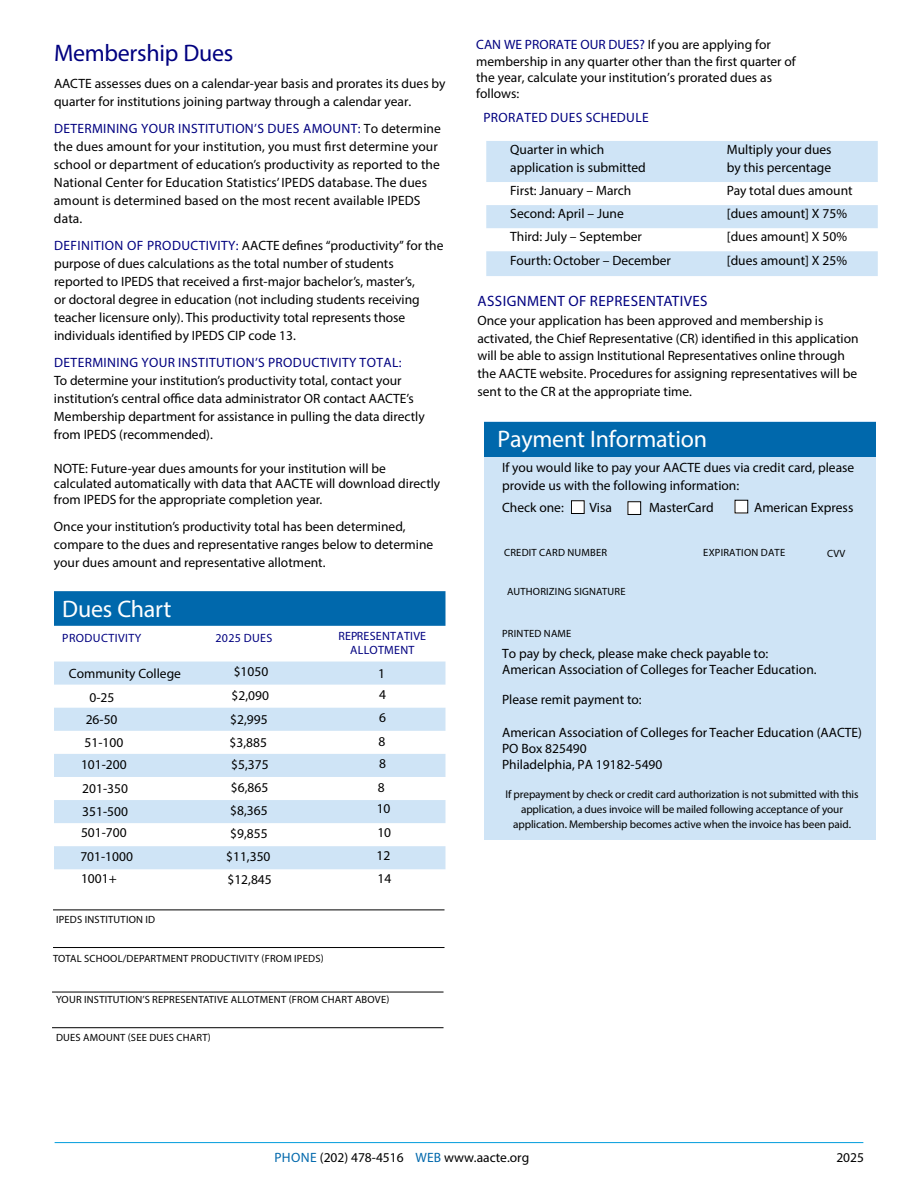
<style>
.page{position:relative;width:918px;height:1188px;background:#fff}
.page>*{position:absolute;margin:0;border:0;box-sizing:border-box;transform-origin:0 0}
.t1{font:24px "Myriad Pro";letter-spacing:-.01em;color:#fff}
.t2{font:24px "Myriad Pro";letter-spacing:-.01em;color:#000080}
.t3{font:15px "Myriad Pro";letter-spacing:.025em;color:#000080}
.t4{font:13.5px/18px "Myriad Pro";color:#000}
.t5{font:13.5px "Myriad Pro";letter-spacing:.03em;color:#000080}
.t6{font:12px/14.4px "Myriad Pro";letter-spacing:.02em;color:#000080;text-align:center}
.t7{font:11.25px/15px "Myriad Pro";letter-spacing:-.01em;color:#000;text-align:center}
.t8{font:10.5px "Myriad Pro";letter-spacing:.02em;color:#000}
.s1{color:#000080}
.s2{color:#0068ac}
</style>
<div class="page">
<hr style="left:53px;top:910px;width:392px;height:1px;background:#000">
<hr style="left:53px;top:947px;width:392px;height:1px;background:#000">
<hr style="left:52px;top:992px;width:392px;height:1px;background:#000">
<hr style="left:52px;top:1027px;width:392px;height:1px;background:#000">
<div style="left:54px;top:591px;width:391px;height:35px;background:#0068ac"></div>
<svg style="left:54px;top:662px;width:391px;height:207px;fill:#cfe4f6"></svg>
<svg style="left:486px;top:141px;width:392px;height:135px;fill:#cfe4f6"></svg>
<div style="left:485px;top:422px;width:391px;height:418px;background:#cfe4f6"></div>
<div style="left:485px;top:422px;width:391px;height:35px;background:#0068ac"></div>
<hr style="left:55px;top:1142px;width:808px;height:1px;background:#009cdc">
<div style="left:571px;top:500px;width:14px;height:14px;background:#fff"></div>
<div style="left:571px;top:500px;width:14px;height:14px;border:1px solid #000"></div>
<div style="left:628px;top:501px;width:13px;height:14px;background:#fff"></div>
<div style="left:628px;top:501px;width:13px;height:14px;border:1px solid #000"></div>
<div style="left:735px;top:500px;width:13px;height:13px;background:#fff"></div>
<h1 class="t2" style="left:54px;top:43px;width:181px">Membership Dues</h1>
<p class="t4" style="left:54px;top:75px;width:393px">AACTE assesses dues on a calendar-year basis and prorates its dues by quarter for institutions joining partway through a calendar year.</p>
<p class="t4" style="left:54px;top:120px;width:389px"><span class="s1">DETERMINING YOUR INSTITUTION’S DUES AMOUNT:</span> To determine the dues amount for your institution, you must first determine your school or department of education’s productivity as reported to the National Center for Education Statistics’ IPEDS database. The dues amount is determined based on the most recent available IPEDS data.</p>
<p class="t4" style="left:54px;top:237px;width:391px"><span class="s1">DEFINITION OF PRODUCTIVITY:</span> AACTE defines “productivity” for the purpose of dues calculations as the total number of students reported to IPEDS that received a first-major bachelor’s, master’s,<br>or doctoral degree in education (not including students receiving teacher licensure only). This productivity total represents those individuals identified by IPEDS CIP code 13.</p>
<p class="t5" style="left:54px;top:357px;width:349px">DETERMINING YOUR INSTITUTION’S PRODUCTIVITY TOTAL:</p>
<p class="t4" style="left:54px;top:372px;width:372px">To determine your institution’s productivity total, contact your institution’s central office data administrator OR contact AACTE’s Membership department for assistance in pulling the data directly from IPEDS (recommended).</p>
<p class="t4" style="left:54px;top:461px;width:388px;line-height:15.8px">NOTE: Future-year dues amounts for your institution will be calculated automatically with data that AACTE will download directly from IPEDS for the appropriate completion year.</p>
<p class="t4" style="left:54px;top:519px;width:381px">Once your institution’s productivity total has been determined, compare to the dues and representative ranges below to determine your dues amount and representative allotment.</p>
<h1 class="t1" style="left:62px;top:600px;width:111px">Dues Chart</h1>
<p class="t6" style="left:62px;top:631px;width:81px">PRODUCTIVITY</p>
<p class="t6" style="left:215px;top:632px;width:58px">2025 DUES</p>
<p class="t6" style="left:338px;top:630px;width:89px">REPRESENTATIVE<br>ALLOTMENT</p>
<p class="t4" style="left:379px;top:687px;width:8px">4</p>
<p class="t4" style="left:69px;top:665px;width:114px">Community College</p>
<p class="t4" style="left:234px;top:664px;width:36px">$1050</p>
<p class="t4" style="left:378px;top:666px;width:8px">1</p>
<p class="t4" style="left:90px;top:689px;width:26px">0-25</p>
<p class="t4" style="left:232px;top:688px;width:39px">$2,090</p>
<p class="t4" style="left:86px;top:711px;width:33px">26-50</p>
<p class="t4" style="left:230px;top:712px;width:39px">$2,995</p>
<p class="t4" style="left:379px;top:709px;width:8px">6</p>
<p class="t4" style="left:85px;top:734px;width:40px">51-100</p>
<p class="t4" style="left:230px;top:734px;width:39px">$3,885</p>
<p class="t4" style="left:379px;top:734px;width:8px">8</p>
<p class="t4" style="left:81px;top:756px;width:47px">101-200</p>
<p class="t4" style="left:231px;top:757px;width:39px">$5,375</p>
<p class="t4" style="left:379px;top:756px;width:8px">8</p>
<p class="t4" style="left:82px;top:780px;width:47px">201-350</p>
<p class="t4" style="left:231px;top:779px;width:39px">$6,865</p>
<p class="t4" style="left:378px;top:780px;width:8px">8</p>
<p class="t4" style="left:82px;top:803px;width:47px">351-500</p>
<p class="t4" style="left:230px;top:803px;width:39px">$8,365</p>
<p class="t4" style="left:377px;top:800px;width:15px">10</p>
<p class="t4" style="left:81px;top:825px;width:47px">501-700</p>
<p class="t4" style="left:230px;top:825px;width:39px">$9,855</p>
<p class="t4" style="left:377px;top:824px;width:15px">10</p>
<p class="t4" style="left:80px;top:849px;width:54px">701-1000</p>
<p class="t4" style="left:226px;top:849px;width:46px">$11,350</p>
<p class="t4" style="left:376px;top:847px;width:15px">12</p>
<p class="t4" style="left:81px;top:870px;width:37px">1001+</p>
<p class="t4" style="left:227px;top:871px;width:46px">$12,845</p>
<p class="t4" style="left:378px;top:871px;width:15px">14</p>
<p class="t8" style="left:56px;top:915px;width:101px">IPEDS INSTITUTION ID</p>
<p class="t8" style="left:53px;top:954px;width:272px">TOTAL SCHOOL/DEPARTMENT PRODUCTIVITY (FROM IPEDS)</p>
<p class="t8" style="left:56px;top:995px;width:335px">YOUR INSTITUTION’S REPRESENTATIVE ALLOTMENT (FROM CHART ABOVE)</p>
<p class="t8" style="left:56px;top:1033px;width:156px">DUES AMOUNT (SEE DUES CHART)</p>
<p class="t4" style="left:476px;top:36px;width:321px;line-height:16.2px"><span class="s1">CAN WE PRORATE OUR DUES?</span> If you are applying for membership in any quarter other than the first quarter of the year, calculate your institution’s prorated dues as follows:</p>
<p class="t5" style="left:483px;top:112px;width:167px">PRORATED DUES SCHEDULE</p>
<p class="t4" style="left:510px;top:141px;width:137px">Quarter in which application is submitted</p>
<p class="t4" style="left:727px;top:141px;width:106px">Multiply your dues by this percentage</p>
<p class="t4" style="left:510px;top:182px;width:123px">First: January – March</p>
<p class="t4" style="left:727px;top:182px;width:127px">Pay total dues amount</p>
<p class="t4" style="left:510px;top:205px;width:115px">Second: April – June</p>
<p class="t4" style="left:727px;top:205px;width:122px">[dues amount] X 75%</p>
<p class="t4" style="left:510px;top:228px;width:133px">Third: July – September</p>
<p class="t4" style="left:727px;top:228px;width:122px">[dues amount] X 50%</p>
<p class="t4" style="left:510px;top:252px;width:162px">Fourth: October – December</p>
<p class="t4" style="left:727px;top:252px;width:122px">[dues amount] X 25%</p>
<p class="t3" style="left:478px;top:295px;width:232px">ASSIGNMENT OF REPRESENTATIVES</p>
<p class="t4" style="left:477px;top:312px;width:383px">Once your application has been approved and membership is activated, the Chief Representative (CR) identified in this application will be able to assign Institutional Representatives online through the AACTE website. Procedures for assigning representatives will be sent to the CR at the appropriate time.</p>
<h1 class="t1" style="left:497px;top:424px;width:211px">Payment Information</h1>
<p class="t4" style="left:502px;top:460px;width:354px">If you would like to pay your AACTE dues via credit card, please provide us with the following information:</p>
<p class="t4" style="left:502px;top:500px;width:63px">Check one:</p>
<p class="t4" style="left:589px;top:500px;width:24px">Visa</p>
<p class="t4" style="left:649px;top:500px;width:66px">MasterCard</p>
<p class="t4" style="left:754px;top:500px;width:101px">American Express</p>
<p class="t8" style="left:504px;top:548px;width:105px">CREDIT CARD NUMBER</p>
<p class="t8" style="left:703px;top:549px;width:83px">EXPIRATION DATE</p>
<p class="t8" style="left:507px;top:588px;width:120px">AUTHORIZING SIGNATURE</p>
<p class="t8" style="left:502px;top:629px;width:71px">PRINTED NAME</p>
<p class="t4" style="left:502px;top:646px;width:316px;line-height:16.5px">To pay by check, please make check payable to:<br>American Association of Colleges for Teacher Education.</p>
<p class="t4" style="left:502px;top:691px;width:141px">Please remit payment to:</p>
<p class="t4" style="left:502px;top:725px;width:361px;line-height:16.2px">American Association of Colleges for Teacher Education (AACTE)<br>PO Box 825490<br>Philadelphia, PA 19182-5490</p>
<p class="t7" style="left:506px;top:787px;width:354px">If prepayment by check or credit card authorization is not submitted with this application, a dues invoice will be mailed following acceptance of your application. Membership becomes active when the invoice has been paid.</p>
<p class="t8" style="left:827px;top:550px;width:20px">CVV</p>
<p class="t4" style="left:274px;top:1150px;width:256px"><span class="s2">PHONE</span> (202) 478-4516 <span class="s2">WEB</span> www.aacte.org</p>
<p class="t4" style="left:836px;top:1150px;width:29px">2025</p>
</div>
